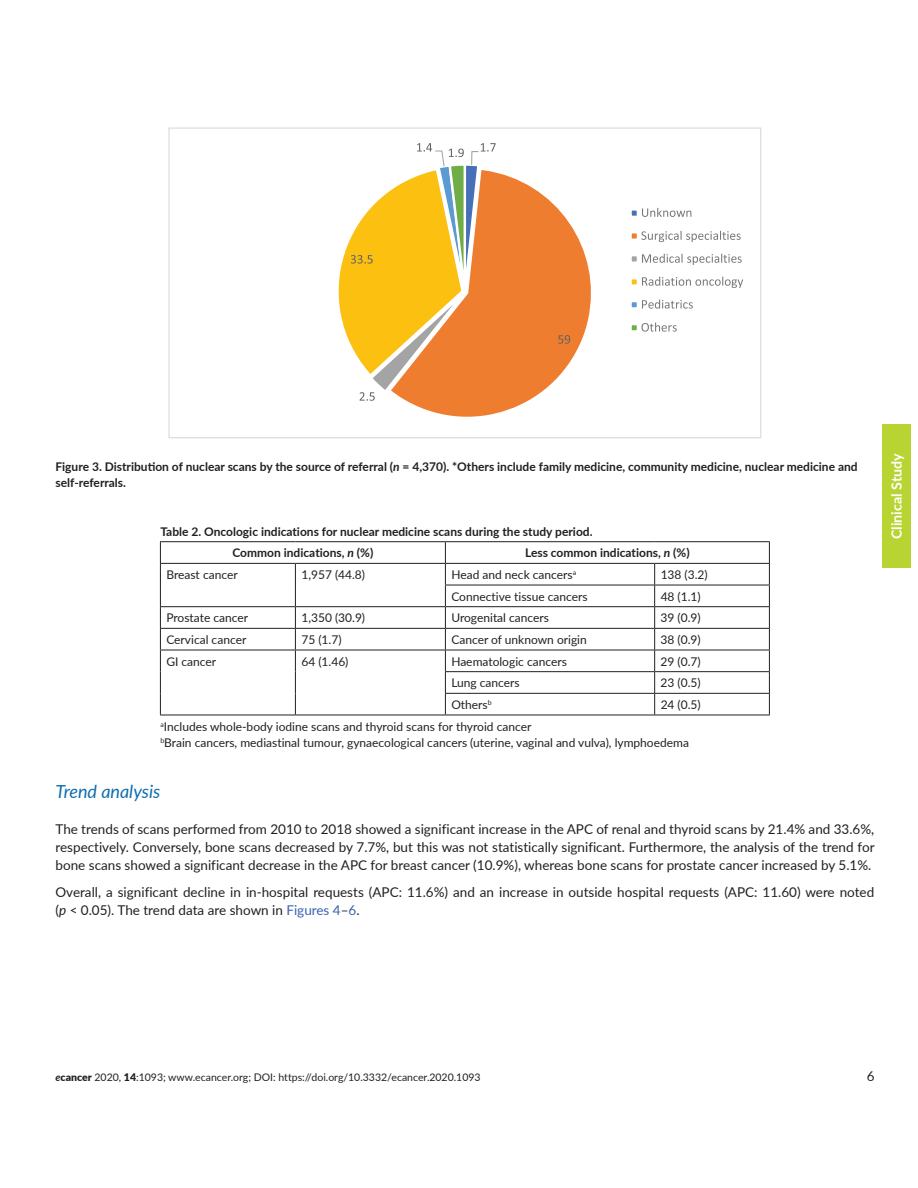
<style>
.page{position:relative;width:918px;height:1188px;background:#fff}
.page>*{position:absolute;margin:0;border:0;box-sizing:border-box;transform-origin:0 0}
.t1{font:italic 18px "Lato";color:#0e6eb0}
.t2{font:700 14.25px "Lato";color:#fff}
.t3{font:13.5px/18px "Lato";color:#231f20;text-align:justify}
.t4{font:12px/16.5px "Lato";color:#231f20}
.t5{font:700 12px/16.5px "Lato";color:#231f20}
.t6{font:10.5px "Lato";color:#231f20}
.s1{font-style:italic}
.s2{color:#3862ae}
.s3{font-weight:700;font-style:italic}
.s4{font-weight:900}
</style>
<div class="page">
<div style="left:882px;top:425px;width:29px;height:143px;background:#b8d432"></div>
<svg style="left:168px;top:127px;width:593px;height:311px"></svg>
<hr style="left:160px;top:541px;width:135px;height:1px;background:#231f20">
<hr style="left:295px;top:541px;width:150px;height:1px;background:#231f20">
<hr style="left:445px;top:541px;width:210px;height:1px;background:#231f20">
<hr style="left:655px;top:541px;width:115px;height:1px;background:#231f20">
<hr style="left:160px;top:563px;width:135px;height:1px;background:#231f20">
<hr style="left:295px;top:563px;width:150px;height:1px;background:#231f20">
<hr style="left:445px;top:563px;width:210px;height:1px;background:#231f20">
<hr style="left:655px;top:563px;width:115px;height:1px;background:#231f20">
<hr style="left:445px;top:585px;width:210px;height:1px;background:#231f20">
<hr style="left:655px;top:585px;width:115px;height:1px;background:#231f20">
<hr style="left:160px;top:606px;width:135px;height:1px;background:#231f20">
<hr style="left:295px;top:606px;width:150px;height:1px;background:#231f20">
<hr style="left:445px;top:606px;width:210px;height:1px;background:#231f20">
<hr style="left:655px;top:606px;width:115px;height:1px;background:#231f20">
<hr style="left:160px;top:628px;width:135px;height:1px;background:#231f20">
<hr style="left:295px;top:628px;width:150px;height:1px;background:#231f20">
<hr style="left:445px;top:628px;width:210px;height:1px;background:#231f20">
<hr style="left:655px;top:628px;width:115px;height:1px;background:#231f20">
<hr style="left:160px;top:650px;width:135px;height:1px;background:#231f20">
<hr style="left:295px;top:650px;width:150px;height:1px;background:#231f20">
<svg style="left:160px;top:542px;width:1px;height:173px"></svg>
<svg style="left:295px;top:564px;width:1px;height:151px"></svg>
<hr style="left:160px;top:715px;width:135px;height:1px;background:#231f20">
<hr style="left:295px;top:715px;width:150px;height:1px;background:#231f20">
<hr style="left:445px;top:715px;width:210px;height:1px;background:#231f20">
<hr style="left:655px;top:715px;width:115px;height:1px;background:#231f20">
<hr style="left:445px;top:650px;width:210px;height:1px;background:#231f20">
<hr style="left:655px;top:650px;width:115px;height:1px;background:#231f20">
<hr style="left:445px;top:671px;width:210px;height:1px;background:#231f20">
<hr style="left:655px;top:671px;width:115px;height:1px;background:#231f20">
<hr style="left:445px;top:693px;width:210px;height:1px;background:#231f20">
<svg style="left:445px;top:542px;width:1px;height:173px"></svg>
<hr style="left:655px;top:693px;width:115px;height:1px;background:#231f20">
<svg style="left:654px;top:564px;width:1px;height:151px"></svg>
<svg style="left:769px;top:542px;width:1px;height:173px"></svg>
<p class="t5" style="left:56px;top:457px;width:804px">Figure 3. Distribution of nuclear scans by the source of referral (<span class="s1">n</span> = 4,370). *Others include family medicine, community medicine, nuclear medicine and self-referrals.</p>
<p class="t5" style="left:232px;top:520px;width:362px;line-height:21.6px;text-indent:-72px">Table 2. Oncologic indications for nuclear medicine scans during the study period.<br>Common indications, <span class="s1">n</span> (%)</p>
<p class="t5" style="left:525px;top:544px;width:166px">Less common indications, <span class="s1">n</span> (%)</p>
<p class="t4" style="left:166px;top:566px;width:73px">Breast cancer</p>
<p class="t4" style="left:301px;top:566px;width:65px">1,957 (44.8)</p>
<p class="t4" style="left:451px;top:566px;width:126px">Head and neck cancers<sup>a</sup></p>
<p class="t4" style="left:661px;top:566px;width:49px">138 (3.2)</p>
<p class="t4" style="left:451px;top:588px;width:138px">Connective tissue cancers</p>
<p class="t4" style="left:661px;top:588px;width:42px">48 (1.1)</p>
<p class="t4" style="left:166px;top:609px;width:83px">Prostate cancer</p>
<p class="t4" style="left:301px;top:609px;width:65px">1,350 (30.9)</p>
<p class="t4" style="left:451px;top:609px;width:99px">Urogenital cancers</p>
<p class="t4" style="left:661px;top:609px;width:42px">39 (0.9)</p>
<p class="t4" style="left:166px;top:631px;width:81px">Cervical cancer</p>
<p class="t4" style="left:301px;top:631px;width:42px">75 (1.7)</p>
<p class="t4" style="left:451px;top:631px;width:137px">Cancer of unknown origin</p>
<p class="t4" style="left:661px;top:631px;width:42px">38 (0.9)</p>
<p class="t4" style="left:166px;top:653px;width:51px">GI cancer</p>
<p class="t4" style="left:301px;top:653px;width:49px">64 (1.46)</p>
<p class="t4" style="left:451px;top:653px;width:117px">Haematologic cancers</p>
<p class="t4" style="left:661px;top:653px;width:42px">29 (0.7)</p>
<p class="t4" style="left:451px;top:674px;width:70px">Lung cancers</p>
<p class="t4" style="left:661px;top:674px;width:42px">23 (0.5)</p>
<p class="t4" style="left:451px;top:696px;width:42px">Others<sup>b</sup></p>
<p class="t4" style="left:661px;top:696px;width:42px">24 (0.5)</p>
<p class="t4" style="left:160px;top:718px;width:530px"><sup>a</sup>Includes whole-body iodine scans and thyroid scans for thyroid cancer<br><sup>b</sup>Brain cancers, mediastinal tumour, gynaecological cancers (uterine, vaginal and vulva), lymphoedema</p>
<h1 class="t1" style="left:56px;top:779px;width:106px">Trend analysis</h1>
<p class="t3" style="left:56px;top:820px;width:821px">The trends of scans performed from 2010 to 2018 showed a significant increase in the APC of renal and thyroid scans by 21.4% and 33.6%, respectively. Conversely, bone scans decreased by 7.7%, but this was not statistically significant. Furthermore, the analysis of the trend for bone scans showed a significant decrease in the APC for breast cancer (10.9%), whereas bone scans for prostate cancer increased by 5.1%.</p>
<p class="t3" style="left:56px;top:883px;width:820px">Overall, a significant decline in in-hospital requests (APC: 11.6%) and an increase in outside hospital requests (APC: 11.60) were noted (<span class="s1">p</span> &lt; 0.05). The trend data are shown in <span class="s2">Figures 4</span>–<span class="s2">6</span>.</p>
<p class="t2" style="left:886px;top:539px;width:87px;rotate:-90deg">Clinical Study</p>
<p class="t6" style="left:56px;top:1070px;width:427px"><span class="s3">e</span><span class="s4">cancer</span> 2020, <span class="s4">14</span>:1093; www.ecancer.org; DOI: https://doi.org/10.3332/ecancer.2020.1093</p>
<p class="t3" style="left:867px;top:1067px;width:9px">6</p>
</div>
